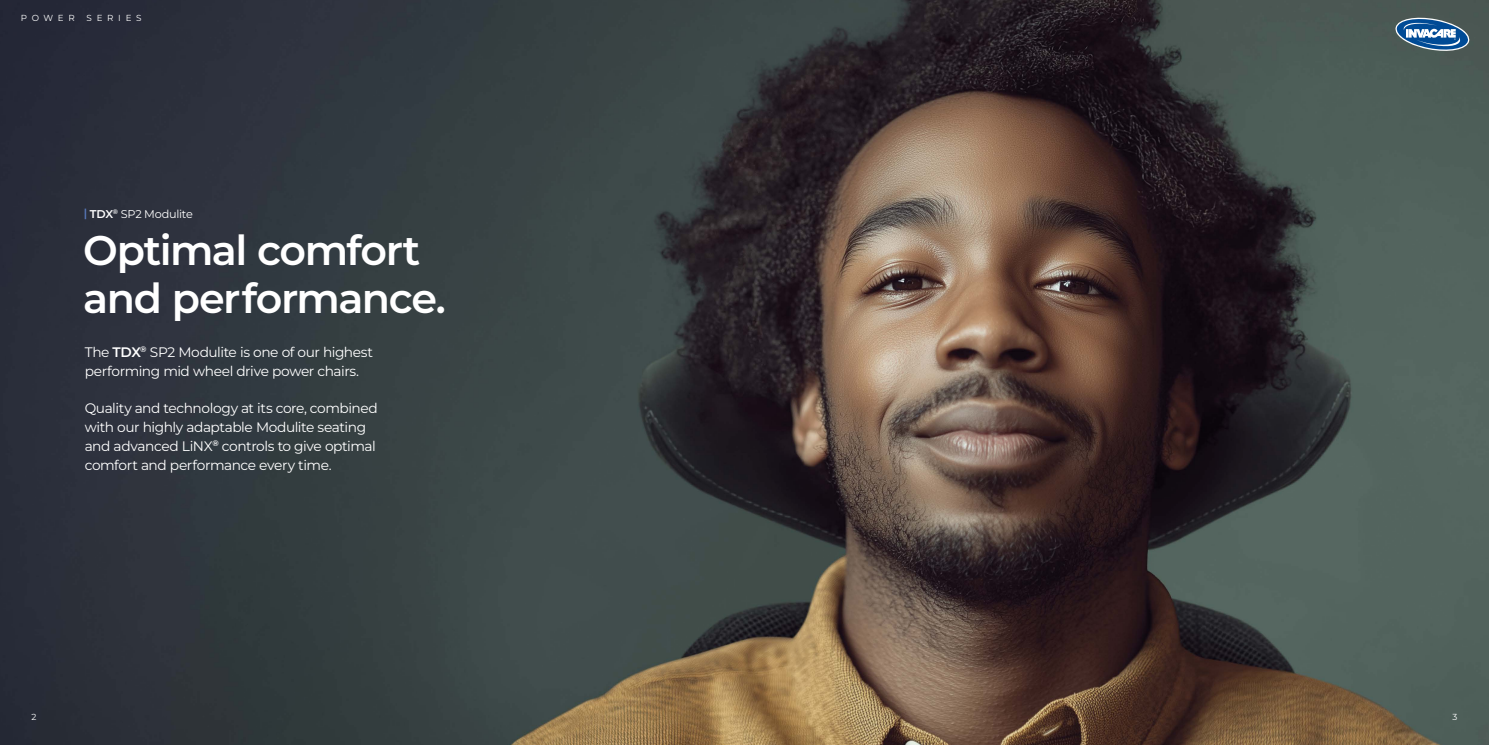
<style>
.page{position:relative;width:1489px;height:745px;background:#fff}
.page>*{position:absolute;margin:0;border:0;box-sizing:border-box;transform-origin:0 0}
.t1{font:600 41.25px/47.1px "Montserrat";letter-spacing:-.035em;color:#fff}
.t2{font:13.75px/18.8px "Montserrat";letter-spacing:-.03em;color:#fff}
.t3{font:11.25px "Montserrat";letter-spacing:-.02em;color:#fff}
.t4{font:8.75px "Montserrat";letter-spacing:.54em;color:#fff}
.s1{font-weight:600;color:#597abc}
.s2{font-weight:600}
</style>
<div class="page">
<img style="left:0;top:0;width:1488px;height:744px">
<svg style="left:1394px;top:15px;width:75px;height:38px;background:#537794"></svg>
<p class="t4" style="left:21px;top:12px;width:56px">POWER</p>
<p class="t4" style="left:87px;top:12px;width:57px">SERIES</p>
<p class="t3" style="left:84px;top:206px;width:111px"><span class="s1">|</span> <span class="s2">TDX</span><sup>®</sup> SP2 Modulite</p>
<h1 class="t1" style="left:83px;top:225px;width:364px">Optimal comfort and performance.</h1>
<p class="t2" style="left:85px;top:342px;width:290px">The <span class="s2">TDX</span><sup>®</sup> SP2 Modulite is one of our highest performing mid wheel drive power chairs.</p>
<p class="t2" style="left:85px;top:398px;width:295px">Quality and technology at its core, combined with our highly adaptable Modulite seating and advanced LiNX<sup>®</sup> controls to give optimal comfort and performance every time.</p>
<p class="t4" style="left:31px;top:710px;width:6px">2</p>
<p class="t4" style="left:1452px;top:710px;width:6px">3</p>
</div>
